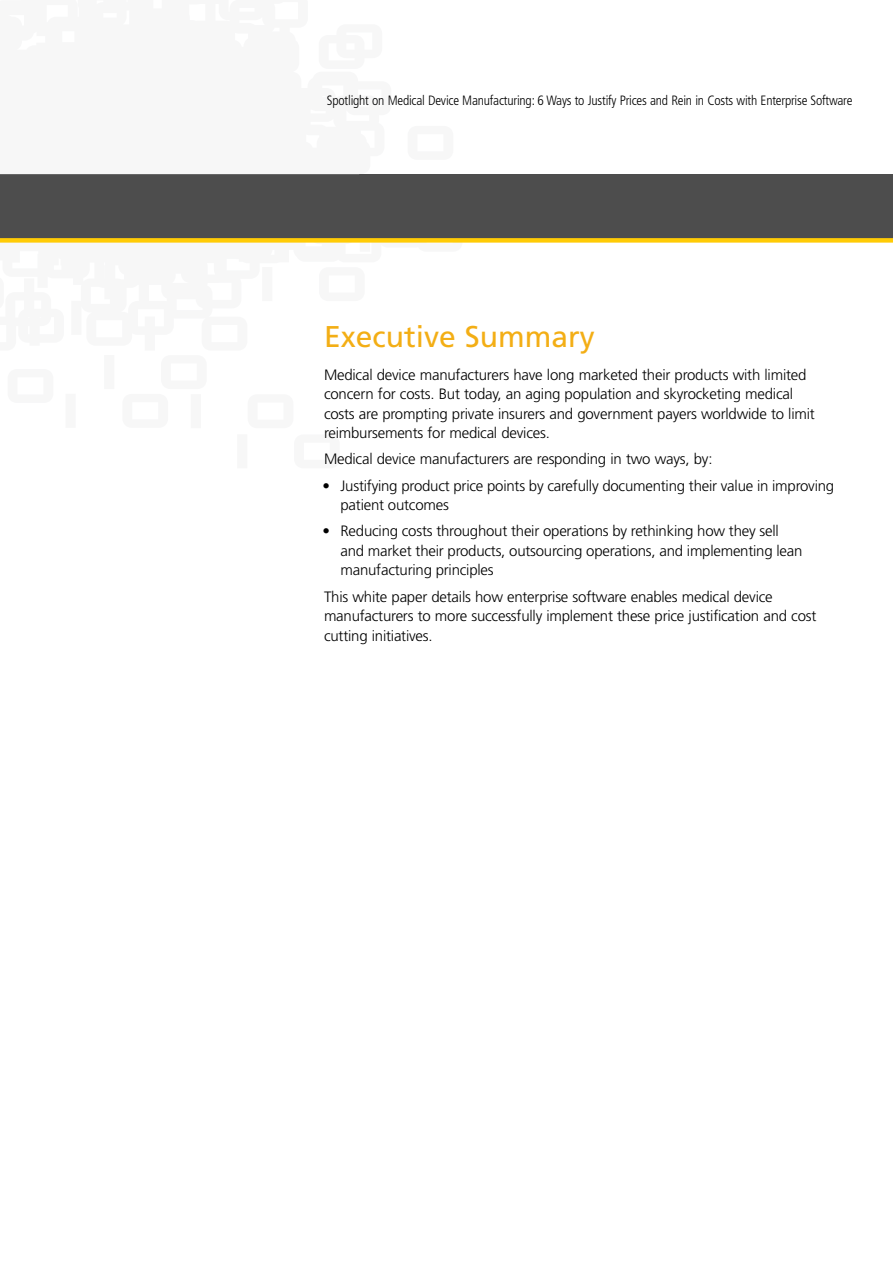
<style>
.page{position:relative;width:893px;height:1263px;background:#fff}
.page>*{position:absolute;margin:0;border:0;box-sizing:border-box;transform-origin:0 0}
.t1{font:30px "Frutiger LT Std";color:#f3ae15}
.t2{font:300 15px/19.5px "Frutiger LT Std";letter-spacing:-.015em;color:#000}
.t3{font:300 condensed 13.5px "Frutiger LT Std";letter-spacing:-.015em;color:#000}
</style>
<div class="page">
<div style="left:0;top:174px;width:893px;height:66px;background:#4d4d4d"></div>
<div style="left:0;top:238px;width:893px;height:5px;background:#ffcb05"></div>
<p class="t3" style="left:327px;top:92px;width:527px">Spotlight on Medical Device Manufacturing: 6 Ways to Justify Prices and Rein in Costs with Enterprise Software</p>
<h1 class="t1" style="left:324px;top:318px;width:272px">Executive Summary</h1>
<p class="t2" style="left:324px;top:365px;width:492px">Medical device manufacturers have long marketed their products with limited concern for costs. But today, an aging population and skyrocketing medical costs are prompting private insurers and government payers worldwide to limit reimbursements for medical devices.</p>
<p class="t2" style="left:324px;top:450px;width:390px">Medical device manufacturers are responding in two ways, by:</p>
<p class="t2" style="left:340px;top:476px;width:495px;text-indent:-18px">• Justifying product price points by carefully documenting their value in improving patient outcomes</p>
<p class="t2" style="left:340px;top:522px;width:463px;text-indent:-18px">• Reducing costs throughout their operations by rethinking how they sell and market their products, outsourcing operations, and implementing lean manufacturing principles</p>
<p class="t2" style="left:324px;top:587px;width:494px">This white paper details how enterprise software enables medical device manufacturers to more successfully implement these price justification and cost cutting initiatives.</p>
</div>
